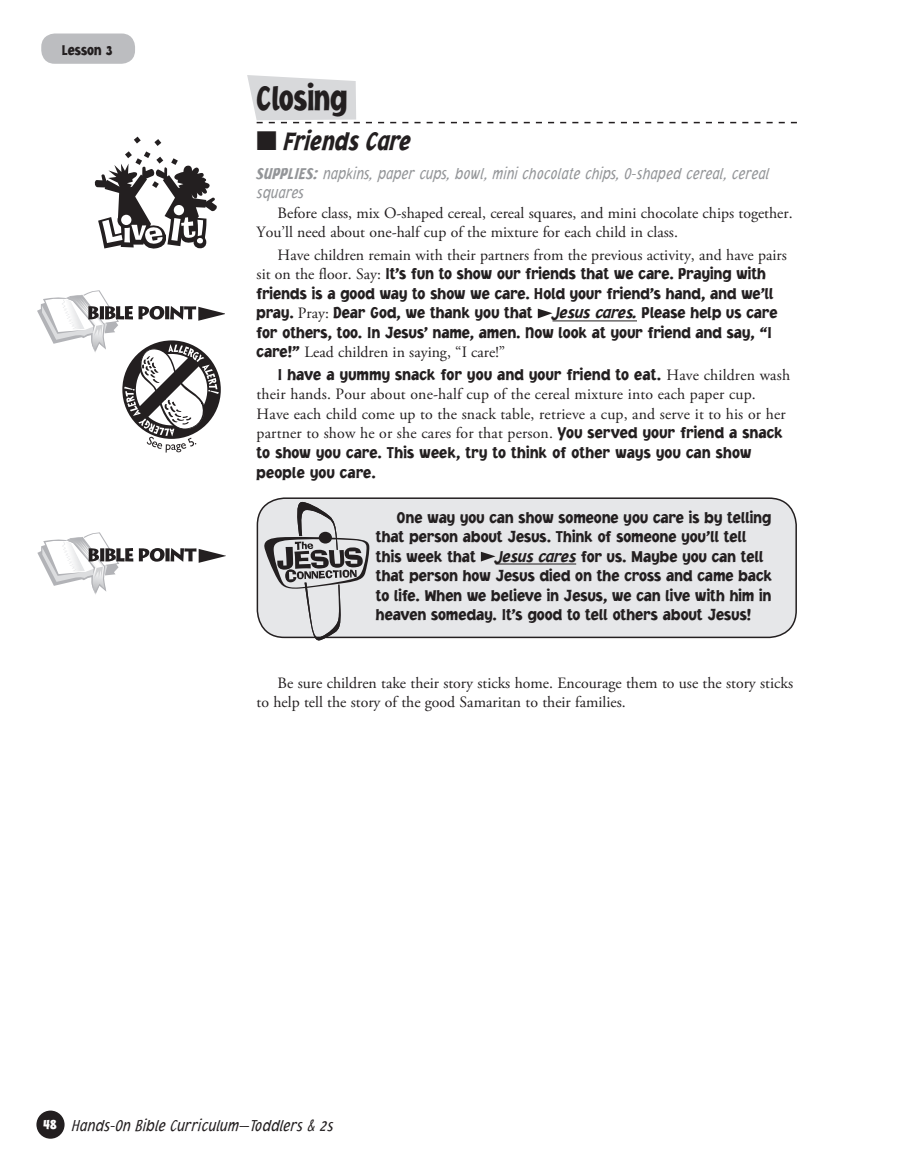
<style>
.page{position:relative;width:905px;height:1175px;background:#fff}
.page>*{position:absolute;margin:0;border:0;box-sizing:border-box;transform-origin:0 0}
.Main_head{font:900 36px "Jacoby Cond ICG";color:#231f20;scale:.9 1}
.Main_Subhead{font:italic 900 27px "Jacoby Cond ICG";color:#231f20;scale:.9 1}
.Jesus_Connection_tex{font:900 16.5px/19.5px "Jacoby ICG";letter-spacing:.01em;color:#231f20;scale:.9 1}
.Main_Supplies{font:italic 300 16.5px/19.5px "Jacoby Cond ICG";color:#939598;scale:.95 1}
.t1{font:italic 300 16.5px "Jacoby Cond ICG";color:#231f20}
.t2{font:15.75px/19.5px "Adobe Garamond Pro";color:#231f20}
.t3{font:900 15px "Jacoby Cond ICG";color:#231f20}
.s1{font-weight:900}
.s2{font-family:"Adobe Garamond Pro";font-weight:400;font-size:15.75px}
.s3{font-style:italic}
.s4{font-family:"Jacoby ICG";font-weight:900;font-size:16.5px}
.s5{font-weight:900;font-style:normal;font-size:15px;color:#fff}
</style>
<div class="page">
<div style="left:36px;top:1110px;width:29px;height:28px;background:#231f20;border-radius:50%"></div>
<div style="left:41px;top:34px;width:94px;height:30px;background:#bcbdc0;border-radius:14px"></div>
<div style="left:257px;top:498px;width:539px;height:139px;background:#e6e7e9;border-radius:27px"></div>
<div style="left:256px;top:497px;width:540px;height:141px;border:2px solid #231f20;border-radius:27px"></div>
<svg style="left:247px;top:75px;width:549px;height:48px"></svg>
<hr style="left:552px;top:320px;width:85px;height:1px;background:#231f20">
<hr style="left:495px;top:563px;width:81px;height:1px;background:#231f20">
<svg style="left:538px;top:309px;width:14px;height:9px"></svg>
<svg style="left:481px;top:552px;width:14px;height:9px"></svg>
<svg style="left:37px;top:532px;width:96px;height:63px"></svg>
<svg style="left:139px;top:548px;width:86px;height:15px"></svg>
<svg style="left:94px;top:137px;width:123px;height:112px"></svg>
<div style="left:174px;top:205px;width:10px;height:10px;background:#fff;border-radius:50%"></div>
<div style="left:121px;top:215px;width:10px;height:10px;background:#fff;border-radius:50%"></div>
<svg style="left:264px;top:501px;width:105px;height:140px"></svg>
<svg style="left:37px;top:290px;width:188px;height:162px"></svg>
<p class="t3" style="left:62px;top:40px;width:52px">Lesson 3</p>
<p class="Main_head" style="left:256px;top:76px;width:102px">Closing</p>
<p class="Main_Subhead" style="left:256px;top:125px;width:173px">■ Friends Care</p>
<p class="Main_Supplies" style="left:256px;top:163px;width:541px"><span class="s1">SUPPLIES:</span> napkins, paper cups, bowl, mini chocolate chips, O-shaped cereal, cereal squares</p>
<p class="t2" style="left:257px;top:204px;width:537px;text-indent:21px">Before class, mix O-shaped cereal, cereal squares, and mini chocolate chips together.<br>You’ll need about one-half cup of the mixture for each child in class.</p>
<p class="t2" style="left:278px;top:246px;width:510px">Have children remain with their partners from the previous activity, and have pairs</p>
<p class="Jesus_Connection_tex" style="left:256px;top:264px;width:580px"><span class="s2">sit on the floor. Say:</span> It’s fun to show our friends that we care. Praying with friends is a good way to show we care. Hold your friend’s hand, and we’ll pray. <span class="s2">Pray:</span> Dear God, we thank you that <span class="s3">Jesus cares.</span> Please help us care for others, too. In Jesus’ name, amen. Now look at your friend and say, “I</p>
<p class="t2" style="left:257px;top:343px;width:250px"><span class="s4">care!”</span> Lead children in saying, “I care!”</p>
<p class="Jesus_Connection_tex" style="left:278px;top:364px;width:571px">I have a yummy snack for you and your friend to eat. <span class="s2">Have children wash</span></p>
<p class="t2" style="left:256px;top:385px;width:530px">their hands. Pour about one-half cup of the cereal mixture into each paper cup.<br>Have each child come up to the snack table, retrieve a cup, and serve it to his or her partner to show he or she cares for that person. <span class="s4">You served your friend a snack</span></p>
<p class="Jesus_Connection_tex" style="left:257px;top:442px;width:551px">to show you care. This week, try to think of other ways you can show people you care.</p>
<p class="Jesus_Connection_tex" style="left:376px;top:507px;width:441px;text-indent:21px">One way you can show someone you care is by telling that person about Jesus. Think of someone you’ll tell this week that <span class="s3">Jesus cares</span> for us. Maybe you can tell that person how Jesus died on the cross and came back to life. When we believe in Jesus, we can live with him in heaven someday. It’s good to tell others about Jesus!</p>
<p class="t2" style="left:257px;top:673px;width:538px;text-indent:21px">Be sure children take their story sticks home. Encourage them to use the story sticks to help tell the story of the good Samaritan to their families.</p>
<p class="t1" style="left:43px;top:1116px;width:292px"><span class="s5">48</span> Hands-On Bible Curriculum—Toddlers &amp; 2s</p>
</div>
